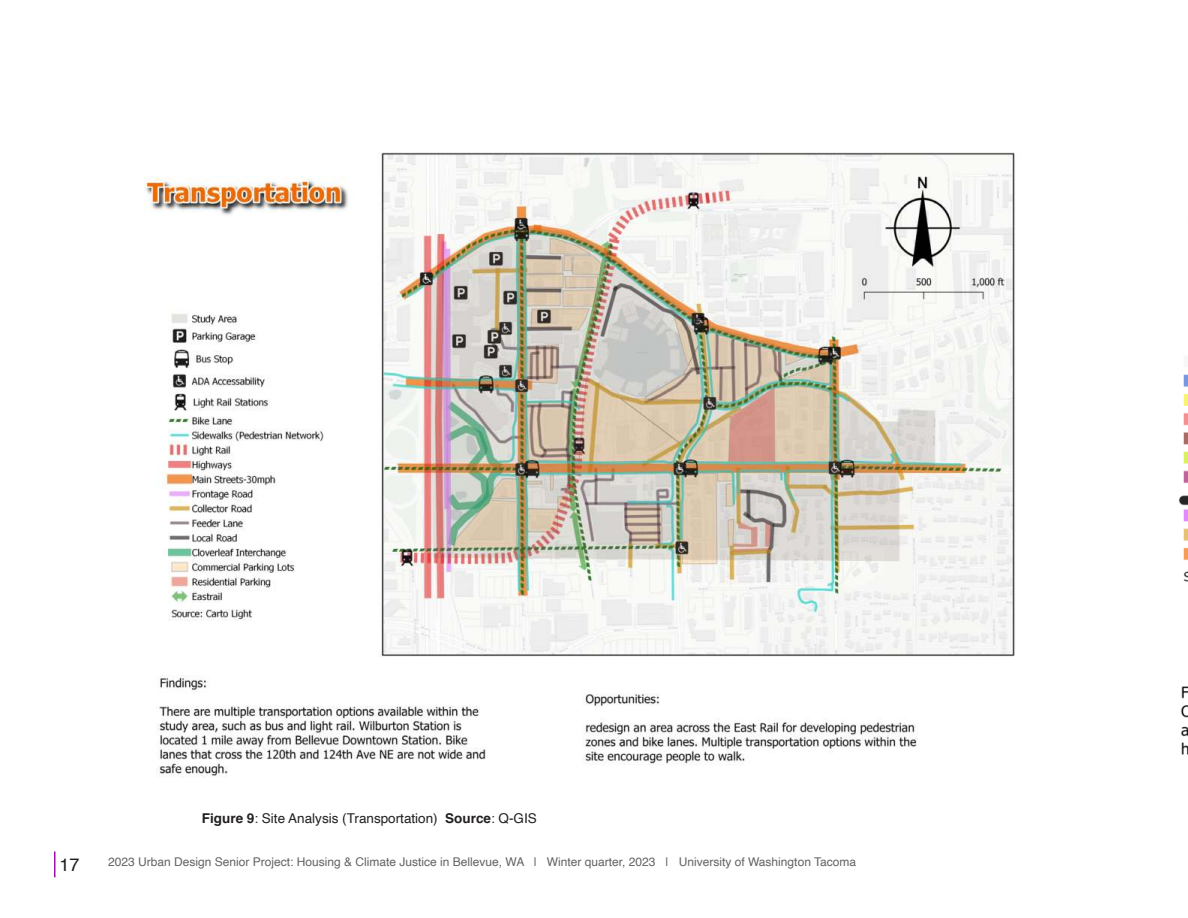
<style>
.page{position:relative;width:1188px;height:918px;background:#fff}
.page>*{position:absolute;margin:0;border:0;box-sizing:border-box;transform-origin:0 0}
.t1{font:18px "Helvetica";color:#221f1f}
.t2{font:13.5px "Helvetica";color:#221f1f}
.t3{font:12px "Helvetica";color:#626366}
.s1{font-weight:700}
</style>
<div class="page">
<img style="left:1178px;top:374px;width:10px;height:381px">
<img style="left:144px;top:152px;width:871px;height:625px">
<hr style="left:54px;top:851px;width:2px;height:26px;background:#9a13a8">
<p class="t2" style="left:202px;top:808px;width:336px"><span class="s1">Figure 9</span>: Site Analysis (Transportation) <span class="s1">Source</span>: Q-GIS</p>
<h1 class="t1" style="left:59px;top:854px;width:22px">17</h1>
<p class="t3" style="left:108px;top:853px;width:750px">2023 Urban Design Senior Project: Housing &amp; Climate Justice in Bellevue, WA | Winter quarter, 2023 | University of Washington Tacoma</p>
</div>
